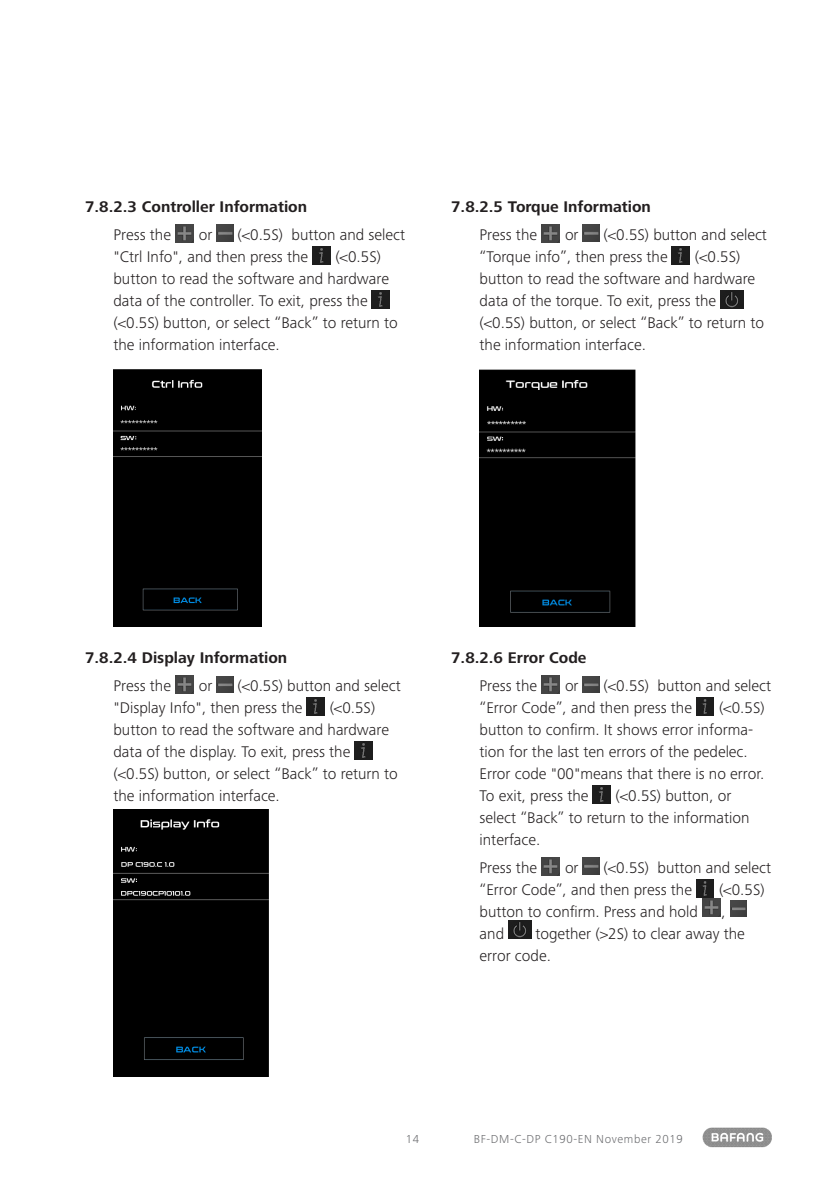
<style>
.page{position:relative;width:840px;height:1191px;background:#fff}
.page>*{position:absolute;margin:0;border:0;box-sizing:border-box;transform-origin:0 0}
.Aufzählung{font:300 16px/22px "Frutiger Next Pro";color:#231f20}
.t1{font:700 16px "Frutiger Next Pro";color:#231f20}
.t2{font:300 12px "Frutiger Next Pro";letter-spacing:.05em;color:#6c6d70}
</style>
<div class="page">
<img style="left:702px;top:1127px;width:69px;height:21px">
<img style="left:175px;top:224px;width:18px;height:18px">
<img style="left:217px;top:225px;width:16px;height:16px">
<img style="left:312px;top:246px;width:18px;height:18px">
<img style="left:372px;top:290px;width:17px;height:18px">
<img style="left:175px;top:675px;width:18px;height:19px">
<img style="left:217px;top:676px;width:16px;height:16px">
<img style="left:306px;top:697px;width:18px;height:19px">
<img style="left:354px;top:741px;width:18px;height:19px">
<img style="left:541px;top:224px;width:18px;height:18px">
<img style="left:582px;top:225px;width:17px;height:16px">
<img style="left:671px;top:246px;width:18px;height:18px">
<img style="left:720px;top:290px;width:22px;height:18px">
<img style="left:541px;top:675px;width:18px;height:19px">
<img style="left:582px;top:676px;width:17px;height:16px">
<img style="left:696px;top:697px;width:17px;height:19px">
<img style="left:592px;top:785px;width:18px;height:19px">
<img style="left:541px;top:857px;width:18px;height:18px">
<img style="left:582px;top:858px;width:17px;height:16px">
<img style="left:696px;top:879px;width:17px;height:18px">
<img style="left:702px;top:898px;width:18px;height:19px">
<img style="left:730px;top:900px;width:16px;height:17px">
<img style="left:508px;top:921px;width:22px;height:18px">
<div style="left:113px;top:369px;width:148px;height:257px;background:#000"></div>
<div style="left:479px;top:369px;width:156px;height:257px;background:#000"></div>
<div style="left:113px;top:809px;width:155px;height:267px;background:#000"></div>
<p class="t1" style="left:85px;top:197px;width:223px">7.8.2.3 Controller Information</p>
<p class="Aufzählung" style="left:113px;top:223px;width:59px">Press the</p>
<p class="Aufzählung" style="left:199px;top:223px;width:15px">or</p>
<p class="Aufzählung" style="left:113px;top:223px;width:293px;text-indent:124px">(&lt;0.5S) button and select "Ctrl Info", and then press the</p>
<p class="Aufzählung" style="left:113px;top:245px;width:286px;text-indent:222px">(&lt;0.5S) button to read the software and hardware data of the controller. To exit, press the (&lt;0.5S) button, or select “Back” to return to the information interface.</p>
<p class="t1" style="left:451px;top:197px;width:201px">7.8.2.5 Torque Information</p>
<p class="Aufzählung" style="left:479px;top:223px;width:59px">Press the</p>
<p class="Aufzählung" style="left:564px;top:223px;width:15px">or</p>
<p class="Aufzählung" style="left:479px;top:223px;width:289px;text-indent:124px">(&lt;0.5S) button and select “Torque info”, then press the</p>
<p class="Aufzählung" style="left:479px;top:245px;width:286px;text-indent:215px">(&lt;0.5S) button to read the software and hardware data of the torque. To exit, press the (&lt;0.5S) button, or select “Back” to return to the information interface.</p>
<p class="t1" style="left:85px;top:649px;width:203px">7.8.2.4 Display Information</p>
<p class="Aufzählung" style="left:113px;top:675px;width:59px">Press the</p>
<p class="Aufzählung" style="left:199px;top:675px;width:15px">or</p>
<p class="Aufzählung" style="left:113px;top:675px;width:289px;text-indent:124px">(&lt;0.5S) button and select "Display Info", then press the</p>
<p class="Aufzählung" style="left:113px;top:697px;width:286px;text-indent:216px">(&lt;0.5S) button to read the software and hardware data of the display. To exit, press the (&lt;0.5S) button, or select “Back” to return to the information interface.</p>
<p class="t1" style="left:451px;top:649px;width:137px">7.8.2.6 Error Code</p>
<p class="Aufzählung" style="left:479px;top:675px;width:59px">Press the</p>
<p class="Aufzählung" style="left:564px;top:675px;width:15px">or</p>
<p class="Aufzählung" style="left:479px;top:675px;width:293px;text-indent:124px">(&lt;0.5S) button and select “Error Code”, and then press the</p>
<p class="Aufzählung" style="left:479px;top:697px;width:286px;text-indent:239px">(&lt;0.5S) button to confirm. It shows error informa&shy;tion for the last ten errors of the pedelec.<br>Error code "00"means that there is no error.<br>To exit, press the</p>
<p class="Aufzählung" style="left:479px;top:785px;width:271px;text-indent:136px">(&lt;0.5S) button, or select “Back” to return to the information interface.</p>
<p class="Aufzählung" style="left:479px;top:856px;width:59px">Press the</p>
<p class="Aufzählung" style="left:564px;top:856px;width:15px">or</p>
<p class="Aufzählung" style="left:479px;top:856px;width:293px;text-indent:124px">(&lt;0.5S) button and select “Error Code”, and then press the</p>
<p class="Aufzählung" style="left:718px;top:878px;width:47px">(&lt;0.5S)</p>
<p class="Aufzählung" style="left:479px;top:900px;width:220px">button to confirm. Press and hold</p>
<p class="Aufzählung" style="left:721px;top:900px;width:6px">,</p>
<p class="Aufzählung" style="left:479px;top:922px;width:26px">and</p>
<p class="Aufzählung" style="left:479px;top:922px;width:266px;text-indent:56px">together (&gt;2S) to clear away the error code.</p>
<p class="t2" style="left:405px;top:1132px;width:15px">14</p>
<p class="t2" style="left:473px;top:1132px;width:210px">BF-DM-C-DP C190-EN November 2019</p>
</div>
